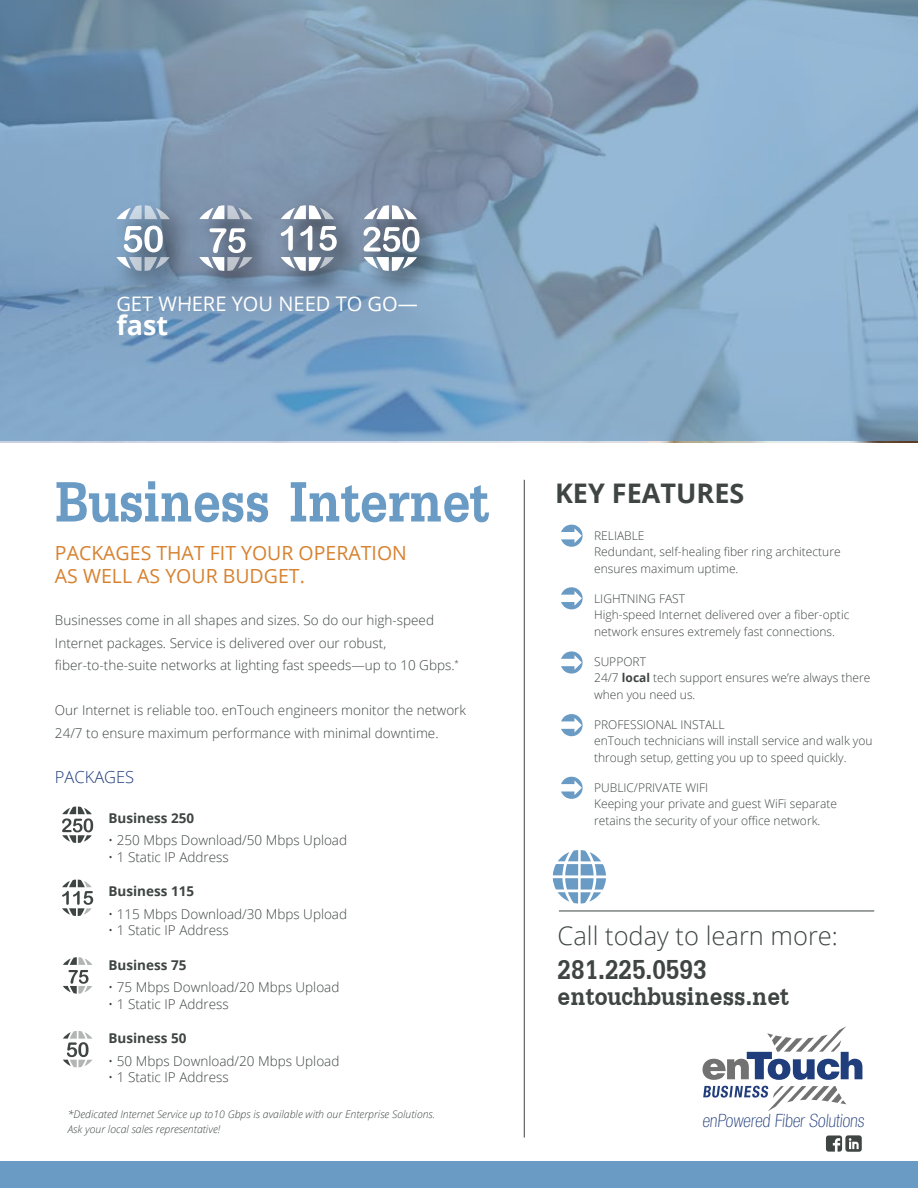
<style>
.page{position:relative;width:918px;height:1188px;background:#fff}
.page>*{position:absolute;margin:0;border:0;box-sizing:border-box;transform-origin:0 0}
.t1{font:90px "Dillenia UPC Bold";letter-spacing:-.01em;color:#699bc5}
.t2{font:43.5px "Dillenia UPC Bold";color:#3e4543}
.t3{font:40.5px "Dillenia UPC Bold";color:#3e4543}
.t4{font:700 27px "Open Sans";color:#3e4543}
.t5{font:700 27px "Open Sans";color:#fff}
.t6{font:300 25.5px "Open Sans";color:#3e4543}
.t7{font:20.1px "Open Sans";color:#fff}
.t8{font:19.5px/23.5px "Open Sans";color:#d68230}
.t9{font:italic 100 condensed 18.3px "Helvetica Neue";color:#203d7c}
.t10{font:300 16.5px "Open Sans";color:#203d7c}
.t11{font:300 13.5px/22.5px "Open Sans";color:#3e4543}
.t12{font:700 13.5px "Open Sans";color:#3e4543}
.t13{font:300 12px/16.5px "Open Sans";color:#3e4543}
.t14{font:italic 300 10.5px/15px "Open Sans";color:#3e4543}
.s1{font-weight:700}
</style>
<div class="page">
<svg style="left:0;top:0;width:918px;height:441px"></svg>
<svg style="left:561px;top:525px;width:22px;height:22px"></svg>
<svg style="left:561px;top:587px;width:22px;height:22px"></svg>
<svg style="left:561px;top:651px;width:22px;height:23px"></svg>
<svg style="left:561px;top:714px;width:22px;height:22px"></svg>
<svg style="left:561px;top:777px;width:22px;height:22px"></svg>
<hr style="left:524px;top:480px;width:1px;height:658px;background:#3e4543">
<svg style="left:703px;top:1026px;width:159px;height:85px"></svg>
<div style="left:0;top:1162px;width:918px;height:26px;background:#699bc5"></div>
<svg style="left:826px;top:1135px;width:36px;height:17px"></svg>
<img style="left:105px;top:193px;width:82px;height:112px">
<svg style="left:117px;top:205px;width:53px;height:14px"></svg>
<svg style="left:116px;top:226px;width:54px;height:45px"></svg>
<img style="left:370px;top:193px;width:83px;height:112px">
<svg style="left:370px;top:205px;width:47px;height:14px"></svg>
<svg style="left:370px;top:227px;width:49px;height:44px"></svg>
<img style="left:286px;top:193px;width:84px;height:112px">
<svg style="left:286px;top:257px;width:48px;height:14px"></svg>
<svg style="left:286px;top:205px;width:48px;height:14px"></svg>
<svg style="left:286px;top:226px;width:7px;height:25px"></svg>
<svg style="left:300px;top:226px;width:12px;height:25px"></svg>
<svg style="left:320px;top:226px;width:17px;height:25px"></svg>
<img style="left:187px;top:193px;width:99px;height:112px">
<svg style="left:199px;top:205px;width:54px;height:14px"></svg>
<svg style="left:199px;top:228px;width:54px;height:43px"></svg>
<svg style="left:63px;top:1031px;width:29px;height:36px"></svg>
<svg style="left:62px;top:807px;width:31px;height:36px"></svg>
<svg style="left:62px;top:880px;width:31px;height:36px"></svg>
<svg style="left:63px;top:957px;width:29px;height:37px"></svg>
<hr style="left:559px;top:911px;width:315px;height:1px;background:#3e4543">
<svg style="left:553px;top:850px;width:53px;height:54px"></svg>
<h3 class="t7" style="left:116px;top:289px;width:303px">GET WHERE YOU NEED TO GO―</h3>
<h3 class="t5" style="left:116px;top:306px;width:53px">fast</h3>
<h1 class="t1" style="left:55px;top:442px;width:436px">Business Internet</h1>
<h3 class="t8" style="left:55px;top:540px;width:353px">PACKAGES THAT FIT YOUR OPERATION<br>AS WELL AS YOUR BUDGET.</h3>
<p class="t11" style="left:55px;top:609px;width:405px">Businesses come in all shapes and sizes. So do our high-speed<br>Internet packages. Service is delivered over our robust, fiber-to-the-suite networks at lighting fast speeds―up to 10 Gbps.<sup>*</sup></p>
<p class="t11" style="left:55px;top:699px;width:413px">Our Internet is reliable too. enTouch engineers monitor the network<br>24/7 to ensure maximum performance with minimal downtime.</p>
<p class="t10" style="left:55px;top:765px;width:81px">PACKAGES</p>
<p class="t12" style="left:108px;top:808px;width:87px">Business 250</p>
<p class="t11" style="left:108px;top:829px;width:240px">• 250 Mbps Download/50 Mbps Upload</p>
<p class="t11" style="left:108px;top:845px;width:122px">• 1 Static IP Address</p>
<p class="t12" style="left:108px;top:882px;width:87px">Business 115</p>
<p class="t11" style="left:108px;top:902px;width:240px">• 115 Mbps Download/30 Mbps Upload</p>
<p class="t11" style="left:108px;top:919px;width:122px">• 1 Static IP Address</p>
<p class="t12" style="left:108px;top:955px;width:79px">Business 75</p>
<p class="t11" style="left:108px;top:976px;width:233px">• 75 Mbps Download/20 Mbps Upload</p>
<p class="t11" style="left:108px;top:992px;width:122px">• 1 Static IP Address</p>
<p class="t12" style="left:108px;top:1029px;width:79px">Business 50</p>
<p class="t11" style="left:108px;top:1049px;width:233px">• 50 Mbps Download/20 Mbps Upload</p>
<p class="t11" style="left:108px;top:1066px;width:122px">• 1 Static IP Address</p>
<p class="t14" style="left:68px;top:1107px;width:369px">*Dedicated Internet Service up to10 Gbps is available with our Enterprise Solutions.<br>Ask your local sales representative!</p>
<h3 class="t4" style="left:555px;top:474px;width:191px">KEY FEATURES</h3>
<p class="t13" style="left:594px;top:527px;width:248px">RELIABLE<br>Redundant, self-healing fiber ring architecture ensures maximum uptime.</p>
<p class="t13" style="left:594px;top:590px;width:257px">LIGHTNING FAST<br>High-speed Internet delivered over a fiber-optic network ensures extremely fast connections.</p>
<p class="t13" style="left:594px;top:653px;width:278px">SUPPORT<br>24/7 <span class="s1">local</span> tech support ensures we’re always there when you need us.</p>
<p class="t13" style="left:594px;top:716px;width:280px">PROFESSIONAL INSTALL<br>enTouch technicians will install service and walk you through setup, getting you up to speed quickly.</p>
<p class="t13" style="left:594px;top:779px;width:244px">PUBLIC/PRIVATE WIFI<br>Keeping your private and guest WiFi separate retains the security of your office network.</p>
<h3 class="t6" style="left:558px;top:918px;width:282px">Call today to learn more:</h3>
<h2 class="t2" style="left:558px;top:941px;width:150px">281.225.0593</h2>
<h3 class="t3" style="left:558px;top:969px;width:233px">entouchbusiness.net</h3>
<h3 class="t9" style="left:702px;top:1111px;width:163px">enPowered Fiber Solutions</h3>
</div>
